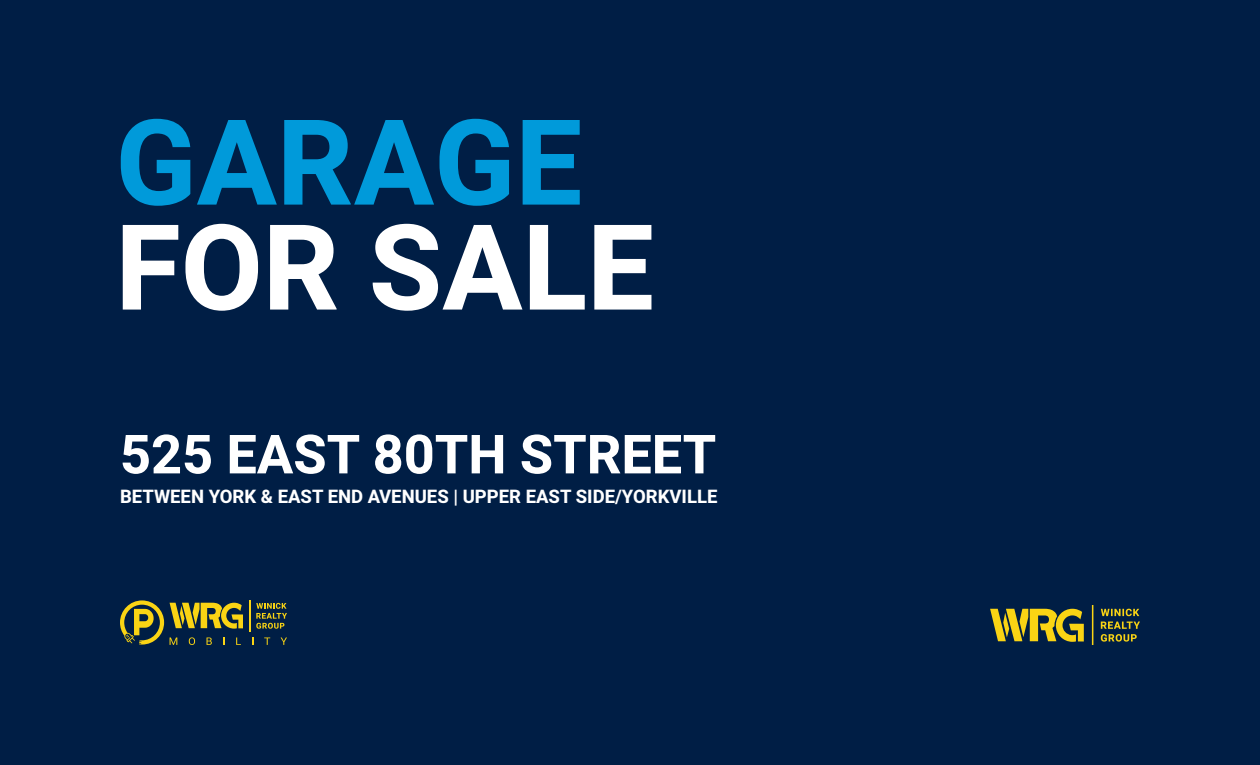
<style>
.page{position:relative;width:1260px;height:765px;background:#001e45}
.page>*{position:absolute;margin:0;border:0;box-sizing:border-box;transform-origin:0 0}
.t1{font:700 119px "Heebo";color:#fff}
.t2{font:700 119px "Heebo";color:#009ada}
.t3{font:700 54px "Heebo";color:#fff}
.t4{font:700 18.5px "Heebo";color:#fff}
</style>
<div class="page">
<svg style="left:120px;top:600px;width:44px;height:45px"></svg>
<svg style="left:170px;top:638px;width:7px;height:7px"></svg>
<svg style="left:189px;top:637px;width:6px;height:8px"></svg>
<svg style="left:207px;top:637px;width:5px;height:8px"></svg>
<svg style="left:236px;top:638px;width:5px;height:7px"></svg>
<svg style="left:264px;top:638px;width:6px;height:7px"></svg>
<svg style="left:281px;top:637px;width:6px;height:8px"></svg>
<svg style="left:256px;top:603px;width:31px;height:26px"></svg>
<hr style="left:249px;top:600px;width:2px;height:31px;background:#fad414">
<svg style="left:170px;top:603px;width:73px;height:26px"></svg>
<svg style="left:990px;top:609px;width:94px;height:33px"></svg>
<svg style="left:1092px;top:605px;width:48px;height:40px"></svg>
<h1 class="t2" style="left:116px;top:80px;width:468px">GARAGE</h1>
<h1 class="t1" style="left:116px;top:185px;width:540px">FOR SALE</h1>
<h2 class="t3" style="left:120px;top:417px;width:598px">525 EAST 80TH STREET</h2>
<p class="t4" style="left:120px;top:483px;width:599px">BETWEEN YORK &amp; EAST END AVENUES | UPPER EAST SIDE/YORKVILLE</p>
</div>
